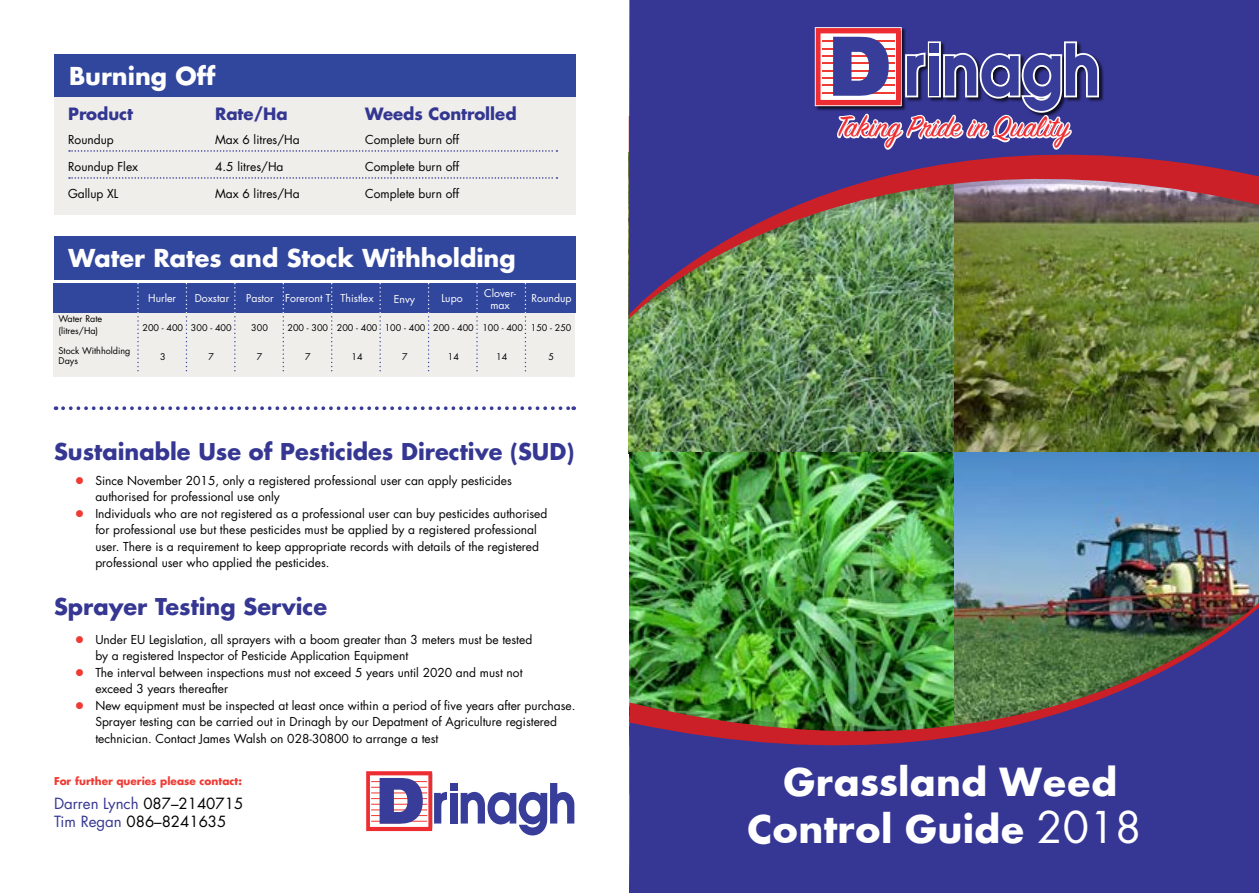
<style>
.page{position:relative;width:1259px;height:893px;background:#fff}
.page>*{position:absolute;margin:0;border:0;box-sizing:border-box;transform-origin:0 0}
.t1{font:700 42.6px/46.2px "Futura";color:#fff;text-align:center}
.t2{font:32.1px "Sign Painter House Script";color:#ee2d33}
.t3{font:700 24px "Futura LT";color:#fff}
.t4{font:700 22.5px "Futura LT";color:#353792}
.t5{font:700 16.5px "Futura LT";color:#343792}
.t6{font:15px/18px "Futura LT";color:#000}
.t7{font:12px/16.5px "Futura LT";color:#000}
.t8{font:10.5px/12px "Futura LT";color:#fff;text-align:center}
.t9{font:700 10.5px "Futura LT";color:#ef3b33}
.t10{font:9px/12.1px "Futura LT";color:#000}
.s1{color:#ef3b33}
.s2{color:#353792}
.s3{font-family:"Futura Std";font-weight:400}
</style>
<div class="page">
<img style="left:629px;top:324px;width:325px;height:128px">
<img style="left:954px;top:324px;width:305px;height:262px">
<img style="left:629px;top:452px;width:439px;height:134px">
<div style="left:53px;top:283px;width:522px;height:93px;background:#efeeeb"></div>
<div style="left:53px;top:283px;width:522px;height:29px;background:#31469d"></div>
<svg style="left:137px;top:283px;width:2px;height:88px"></svg>
<svg style="left:186px;top:283px;width:1px;height:88px"></svg>
<svg style="left:234px;top:283px;width:1px;height:88px"></svg>
<svg style="left:283px;top:283px;width:1px;height:88px"></svg>
<svg style="left:331px;top:283px;width:1px;height:88px"></svg>
<svg style="left:379px;top:283px;width:2px;height:88px"></svg>
<svg style="left:428px;top:283px;width:1px;height:88px"></svg>
<svg style="left:476px;top:283px;width:2px;height:88px"></svg>
<svg style="left:525px;top:283px;width:1px;height:88px"></svg>
<div style="left:450px;top:783px;width:7px;height:7px;background:#373d98"></div>
<div style="left:450px;top:793px;width:7px;height:30px;background:#373d98"></div>
<svg style="left:461px;top:783px;width:114px;height:53px"></svg>
<svg style="left:366px;top:771px;width:81px;height:60px"></svg>
<svg style="left:63px;top:406px;width:511px;height:4px"></svg>
<div style="left:54px;top:54px;width:521px;height:44px;background:#31469d"></div>
<div style="left:54px;top:236px;width:521px;height:44px;background:#31469d"></div>
<div style="left:54px;top:98px;width:521px;height:117px;background:#efeeeb"></div>
<svg style="left:69px;top:150px;width:488px;height:2px"></svg>
<svg style="left:69px;top:177px;width:488px;height:2px"></svg>
<img style="left:629px;top:586px;width:630px;height:5px">
<img style="left:629px;top:595px;width:630px;height:298px">
<img style="left:629px;top:319px;width:630px;height:5px">
<img style="left:629px;top:0;width:630px;height:315px">
<svg style="left:815px;top:28px;width:286px;height:139px"></svg>
<h3 class="t3" style="left:69px;top:60px;width:148px">Burning Off</h3>
<h3 class="t5" style="left:68px;top:102px;width:67px">Product</h3>
<h3 class="t5" style="left:215px;top:102px;width:74px">Rate/Ha</h3>
<h3 class="t5" style="left:365px;top:102px;width:153px">Weeds Controlled</h3>
<p class="t7" style="left:68px;top:131px;width:47px">Roundup</p>
<p class="t7" style="left:215px;top:131px;width:86px">Max 6 litres/Ha</p>
<p class="t7" style="left:365px;top:131px;width:95px">Complete burn off</p>
<p class="t7" style="left:68px;top:158px;width:72px">Roundup Flex</p>
<p class="t7" style="left:215px;top:158px;width:70px">4.5 litres/Ha</p>
<p class="t7" style="left:365px;top:158px;width:95px">Complete burn off</p>
<p class="t7" style="left:68px;top:185px;width:52px">Gallup XL</p>
<p class="t7" style="left:215px;top:185px;width:86px">Max 6 litres/Ha</p>
<p class="t7" style="left:365px;top:185px;width:95px">Complete burn off</p>
<h3 class="t3" style="left:69px;top:242px;width:448px">Water Rates and Stock Withholding</h3>
<p class="t10" style="left:58px;top:313px;width:45px">Water Rate (litres/Ha)</p>
<p class="t10" style="left:59px;top:345px;width:73px;line-height:10.8px">Stock Withholding<br>Days</p>
<p class="t8" style="left:484px;top:287px;width:33px">Clover&shy;max</p>
<p class="t8" style="left:148px;top:292px;width:29px">Hurler</p>
<p class="t8" style="left:195px;top:292px;width:36px">Doxstar</p>
<p class="t8" style="left:246px;top:292px;width:129px">Pastor Foreront T Thistlex</p>
<p class="t8" style="left:441px;top:292px;width:23px">Lupo</p>
<p class="t8" style="left:531px;top:292px;width:42px">Roundup</p>
<p class="t8" style="left:394px;top:293px;width:23px">Envy</p>
<p class="t10" style="left:191px;top:322px;width:42px">300 - 400</p>
<p class="t10" style="left:531px;top:322px;width:42px">150 - 250</p>
<p class="t10" style="left:142px;top:322px;width:42px">200 - 400</p>
<p class="t10" style="left:160px;top:351px;width:7px">3</p>
<p class="t10" style="left:208px;top:351px;width:7px">7</p>
<p class="t10" style="left:257px;top:351px;width:7px">7</p>
<p class="t10" style="left:305px;top:351px;width:7px">7</p>
<p class="t10" style="left:351px;top:351px;width:13px">14</p>
<p class="t10" style="left:402px;top:351px;width:7px">7</p>
<p class="t10" style="left:448px;top:351px;width:13px">14</p>
<p class="t10" style="left:496px;top:351px;width:13px">14</p>
<p class="t10" style="left:548px;top:351px;width:7px">5</p>
<p class="t10" style="left:251px;top:322px;width:18px">300</p>
<p class="t10" style="left:287px;top:322px;width:237px">200 - 300 200 - 400 100 - 400 200 - 400 100 - 400</p>
<h3 class="t4" style="left:54px;top:437px;width:522px">Sustainable Use of Pesticides Directive (SUD)</h3>
<p class="t7" style="left:95px;top:472px;width:418px;text-indent:-20px"><span class="s1">●</span> Since November 2015, only a registered professional user can apply pesticides authorised for professional use only</p>
<p class="t7" style="left:95px;top:505px;width:453px;text-indent:-20px"><span class="s1">●</span> Individuals who are not registered as a professional user can buy pesticides authorised for professional use but these pesticides must be applied by a registered professional user. There is a requirement to keep appropriate records with details of the registered professional user who applied the pesticides.</p>
<h3 class="t4" style="left:54px;top:591px;width:274px">Sprayer Testing Service</h3>
<p class="t7" style="left:95px;top:631px;width:438px;text-indent:-20px"><span class="s1">●</span> Under EU Legislation, all sprayers with a boom greater than 3 meters must be tested by a registered Inspector of Pesticide Application Equipment</p>
<p class="t7" style="left:95px;top:664px;width:429px;text-indent:-20px"><span class="s1">●</span> The interval between inspections must not exceed 5 years until 2020 and must not exceed 3 years thereafter</p>
<p class="t7" style="left:95px;top:697px;width:481px;text-indent:-20px"><span class="s1">●</span> New equipment must be inspected at least once within a period of five years after purchase.<br>Sprayer testing can be carried out in Drinagh by our Depatment of Agriculture registered technician. Contact James Walsh on 028-30800 to arrange a test</p>
<p class="t9" style="left:54px;top:774px;width:189px">For further queries please contact:</p>
<p class="t6" style="left:54px;top:794px;width:191px"><span class="s2">Darren Lynch</span> 087–2140715<br><span class="s2">Tim Regan</span> 086–8241635</p>
<h2 class="t2" style="left:837px;top:107px;width:234px">Taking Pride in Quality</h2>
<h1 class="t1" style="left:747px;top:762px;width:396px">Grassland Weed<br>Control Guide <span class="s3">2018</span></h1>
</div>
